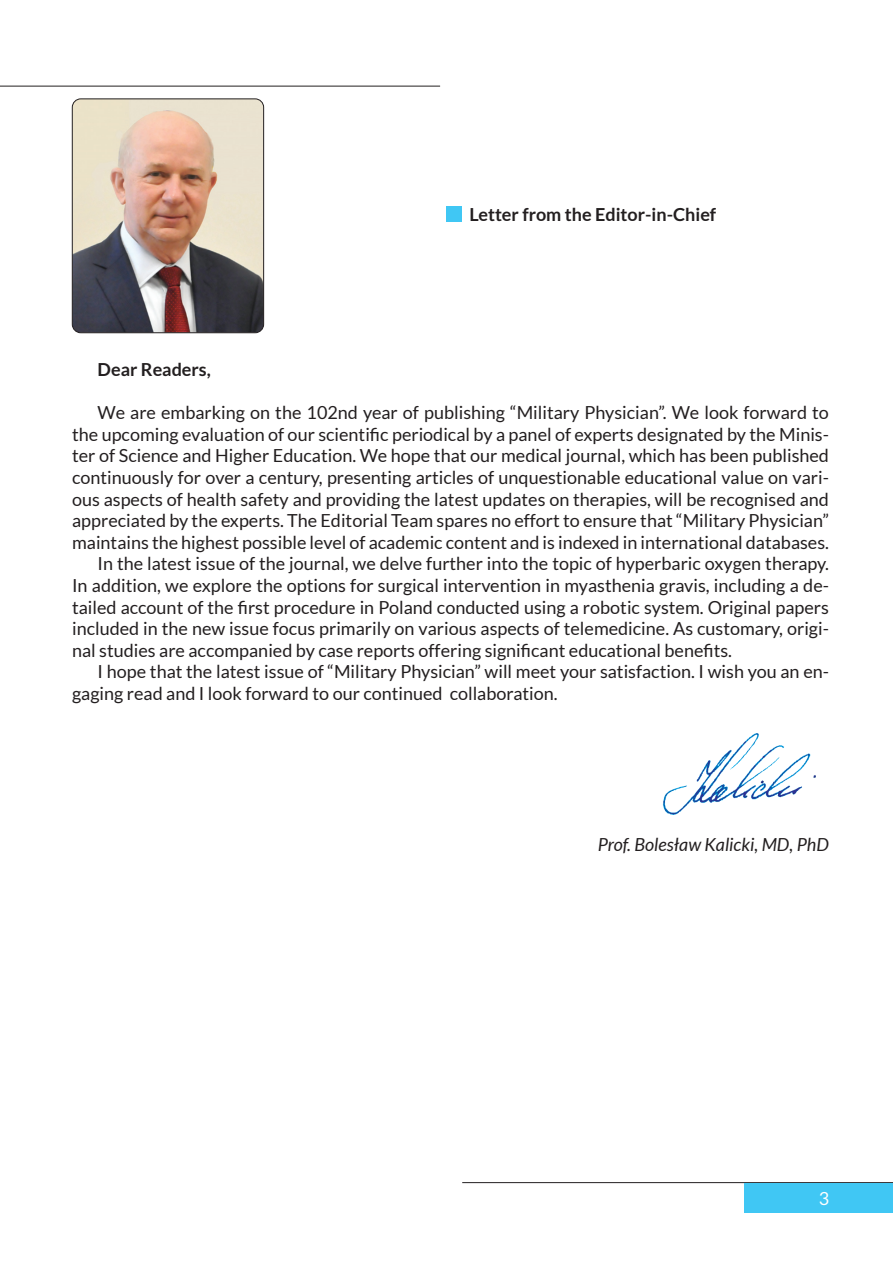
<style>
.page{position:relative;width:893px;height:1263px;background:#fff}
.page>*{position:absolute;margin:0;border:0;box-sizing:border-box;transform-origin:0 0}
.txt_redaktor{font:18px/21.6px "Lato";color:#231f20;text-align:justify}
.nagłowek_red{font:700 18px "Lato";color:#231f20}
.txt_redaktor-2{font:italic 18px "Lato";color:#231f20}
.txt_redaktor-3{font:700 18px "Lato";color:#231f20}
.numer_strony{font:18px "Lato";color:#fff}
</style>
<div class="page">
<hr style="left:462px;top:1182px;width:431px;height:1px;background:#231f20">
<hr style="left:0;top:86px;width:440px;height:1px;background:#231f20">
<div style="left:744px;top:1183px;width:149px;height:30px;background:#40c7f4"></div>
<img style="left:72px;top:99px;width:192px;height:234px">
<div style="left:72px;top:99px;width:192px;height:234px;border:1px solid #231f20;border-radius:9px"></div>
<div style="left:446px;top:206px;width:16px;height:15px;background:#40c7f4"></div>
<img style="left:662px;top:733px;width:154px;height:82px">
<p class="nagłowek_red" style="left:469px;top:204px;width:248px">Letter from the Editor-in-Chief</p>
<p class="txt_redaktor-3" style="left:98px;top:359px;width:115px">Dear Readers,</p>
<p class="txt_redaktor" style="left:72px;top:402px;width:758px;text-indent:26px">We are embarking on the 102nd year of publishing “Military Physician”. We look forward to the upcoming evaluation of our scientific periodical by a panel of experts designated by the Minis&shy;ter of Science and Higher Education. We hope that our medical journal, which has been published continuously for over a century, presenting articles of unquestionable educational value on vari&shy;ous aspects of health safety and providing the latest updates on therapies, will be recognised and appreciated by the experts. The Editorial Team spares no effort to ensure that “Military Physician” maintains the highest possible level of academic content and is indexed in international databases.</p>
<p class="txt_redaktor" style="left:72px;top:553px;width:758px;text-indent:26px">In the latest issue of the journal, we delve further into the topic of hyperbaric oxygen therapy.<br>In addition, we explore the options for surgical intervention in myasthenia gravis, including a de&shy;tailed account of the first procedure in Poland conducted using a robotic system. Original papers included in the new issue focus primarily on various aspects of telemedicine. As customary, origi&shy;nal studies are accompanied by case reports offering significant educational benefits.</p>
<p class="txt_redaktor" style="left:72px;top:661px;width:758px;text-indent:26px">I hope that the latest issue of “Military Physician” will meet your satisfaction. I wish you an en&shy;gaging read and I look forward to our continued collaboration.</p>
<p class="txt_redaktor-2" style="left:598px;top:835px;width:233px">Prof. Bolesław Kalicki, MD, PhD</p>
<p class="numer_strony" style="left:819px;top:1189px;width:12px">3</p>
</div>
